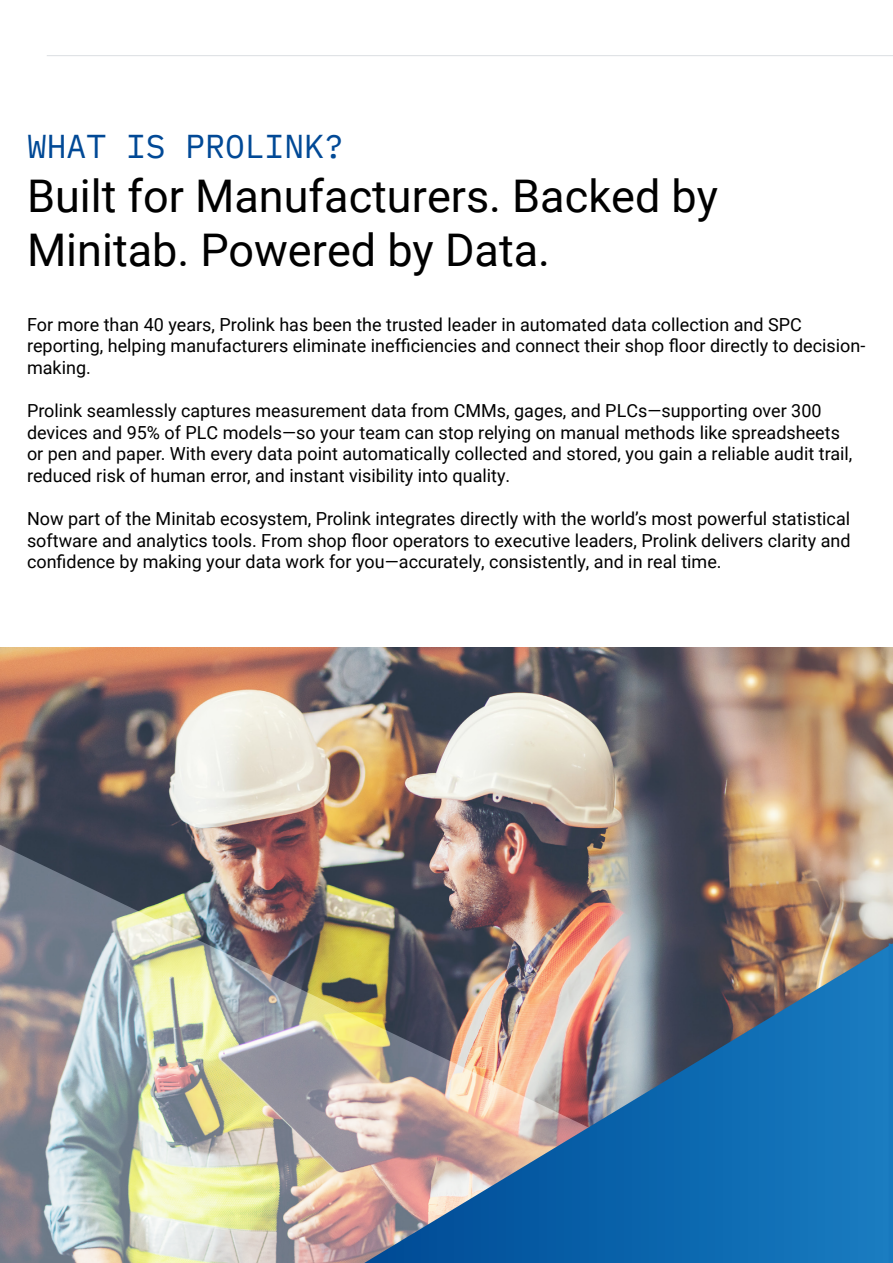
<style>
.page{position:relative;width:893px;height:1263px;background:#fff}
.page>*{position:absolute;margin:0;border:0;box-sizing:border-box;transform-origin:0 0}
.t1{font:45px/54px "Roboto";color:#000}
.t2{font:33px "IBM Plex Mono";color:#014996}
.t3{font:18px/21.6px "Roboto";color:#000}
</style>
<div class="page">
<hr style="left:47px;top:55px;width:846px;height:1px;background:#dbdee2">
<img style="left:0;top:648px;width:893px;height:295px">
<img style="left:0;top:833px;width:810px;height:430px">
<img style="left:364px;top:943px;width:525px;height:320px">
<svg style="left:889px;top:943px;width:4px;height:320px"></svg>
<h2 class="t2" style="left:27px;top:121px;width:318px">WHAT IS PROLINK?</h2>
<h1 class="t1" style="left:27px;top:167px;width:693px">Built for Manufacturers. Backed by<br>Minitab. Powered by Data.</h1>
<p class="t3" style="left:27px;top:313px;width:840px">For more than 40 years, Prolink has been the trusted leader in automated data collection and SPC reporting, helping manufacturers eliminate inefficiencies and connect their shop floor directly to decision&shy;making.</p>
<p class="t3" style="left:27px;top:399px;width:827px">Prolink seamlessly captures measurement data from CMMs, gages, and PLCs—supporting over 300 devices and 95% of PLC models—so your team can stop relying on manual methods like spreadsheets or pen and paper. With every data point automatically collected and stored, you gain a reliable audit trail, reduced risk of human error, and instant visibility into quality.</p>
<p class="t3" style="left:27px;top:507px;width:825px;text-align:justify">Now part of the Minitab ecosystem, Prolink integrates directly with the world’s most powerful statistical software and analytics tools. From shop floor operators to executive leaders, Prolink delivers clarity and confidence by making your data work for you—accurately, consistently, and in real time.</p>
</div>
